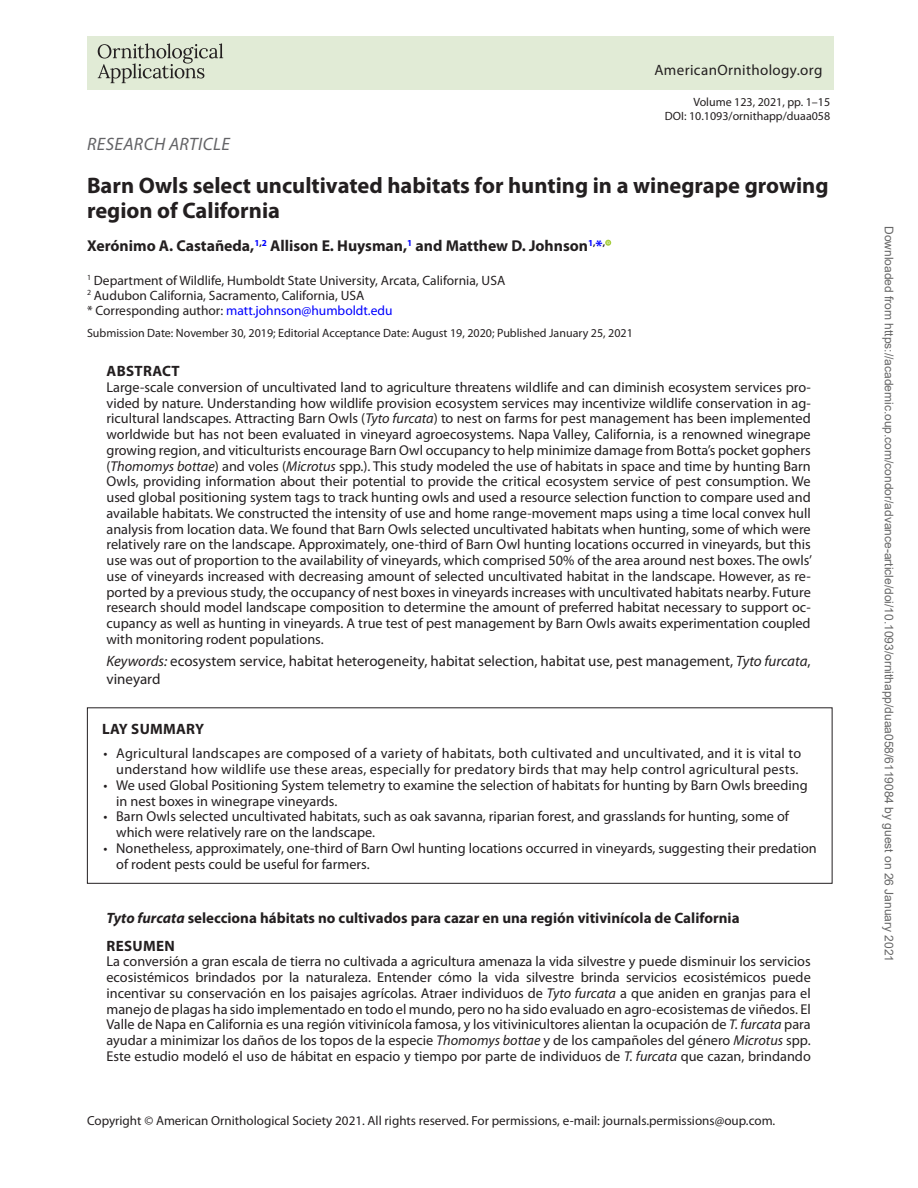
<style>
.page{position:relative;width:918px;height:1188px;background:#fff}
.page>*{position:absolute;margin:0;border:0;box-sizing:border-box;transform-origin:0 0}
.t1{font:700 22.5px/24.8px "Myriad Pro";color:#231f20}
.t2{font:italic 18px "Myriad Pro";letter-spacing:.02em;color:#636366}
.t3{font:700 15.75px "Myriad Pro";color:#231f20}
.t4{font:15px/18px "Myriad Pro";color:#231f20}
.t5{font:700 15px/27.8px "Myriad Pro";color:#231f20}
.t6{font:15px "Myriad Pro";letter-spacing:.025em;color:#231f20}
.t7{font:700 15px "Myriad Pro";letter-spacing:.02em;color:#231f20}
.t8{font:14.25px/15.8px "Myriad Pro";color:#231f20}
.t9{font:14.25px/15.8px "Myriad Pro";letter-spacing:.02em;color:#231f20;text-align:right}
.t10{font:13.5px/15px "Myriad Pro";color:#231f20}
.t11{font:13.2px "Myriad Pro";color:#231f20}
.t12{font:12px/14.2px "Myriad Pro";color:#231f20;text-align:right}
.t13{font:12px "Arial";color:#666}
.s1{color:#00f}
.s2{font-style:italic}
</style>
<div class="page">
<div style="left:87px;top:37px;width:746px;height:53px;background:#e1ebd6"></div>
<svg style="left:98px;top:43px;width:125px;height:40px"></svg>
<svg style="left:605px;top:240px;width:6px;height:6px"></svg>
<div style="left:87px;top:707px;width:745px;height:177px;border:1px solid #231f20"></div>
<p class="t6" style="left:654px;top:61px;width:169px">AmericanOrnithology.org</p>
<p class="t12" style="left:665px;top:95px;width:167px">Volume 123, 2021, pp. 1–15<br>DOI: 10.1093/ornithapp/duaa058</p>
<p class="t2" style="left:87px;top:133px;width:144px">RESEARCH ARTICLE</p>
<h1 class="t1" style="left:87px;top:173px;width:743px">Barn Owls select uncultivated habitats for hunting in a winegrape growing region of California</h1>
<p class="t3" style="left:87px;top:235px;width:520px">Xerónimo A. Castañeda,<sup>1</sup><sup>,</sup><sup>2</sup> Allison E. Huysman,<sup>1</sup> and Matthew D. Johnson<sup>1</sup><sup>,</sup><span class="s1">*</span><sup>,</sup></p>
<p class="t10" style="left:87px;top:272px;width:420px"><sup>1</sup> Department of Wildlife, Humboldt State University, Arcata, California, USA<br><sup>2</sup> Audubon California, Sacramento, California, USA<br>* Corresponding author: <span class="s1">matt.johnson@humboldt.edu</span></p>
<p class="t12" style="left:87px;top:326px;width:547px">Submission Date: November 30, 2019; Editorial Acceptance Date: August 19, 2020; Published January 25, 2021</p>
<p class="t7" style="left:107px;top:361px;width:75px">ABSTRACT</p>
<p class="t8" style="left:106px;top:379px;width:707px;text-align:justify">Large-scale conversion of uncultivated land to agriculture threatens wildlife and can diminish ecosystem services pro&shy;vided by nature. Understanding how wildlife provision ecosystem services may incentivize wildlife conservation in ag&shy;ricultural landscapes. Attracting Barn Owls (<span class="s2">Tyto furcata</span>) to nest on farms for pest management has been implemented worldwide but has not been evaluated in vineyard agroecosystems. Napa Valley, California, is a renowned winegrape growing region, and viticulturists encourage Barn Owl occupancy to help minimize damage from Botta’s pocket gophers (<span class="s2">Thomomys bottae</span>) and voles (<span class="s2">Microtus</span> spp.). This study modeled the use of habitats in space and time by hunting Barn Owls, providing information about their potential to provide the critical ecosystem service of pest consumption. We used global positioning system tags to track hunting owls and used a resource selection function to compare used and available habitats. We constructed the intensity of use and home range-movement maps using a time local convex hull analysis from location data. We found that Barn Owls selected uncultivated habitats when hunting, some of which were relatively rare on the landscape. Approximately, one-third of Barn Owl hunting locations occurred in vineyards, but this use was out of proportion to the availability of vineyards, which comprised 50% of the area around nest boxes. The owls’ use of vineyards increased with decreasing amount of selected uncultivated habitat in the landscape. However, as re&shy;ported by a previous study, the occupancy of nest boxes in vineyards increases with uncultivated habitats nearby. Future research should model landscape composition to determine the amount of preferred habitat necessary to support oc&shy;cupancy as well as hunting in vineyards. A true test of pest management by Barn Owls awaits experimentation coupled with monitoring rodent populations.</p>
<p class="t4" style="left:106px;top:651px;width:706px"><span class="s2">Keywords:</span> ecosystem service, habitat heterogeneity, habitat selection, habitat use, pest management, <span class="s2">Tyto furcata</span>, vineyard</p>
<p class="t7" style="left:102px;top:719px;width:104px">LAY SUMMARY</p>
<p class="t9" style="left:103px;top:746px;width:699px">• Agricultural landscapes are composed of a variety of habitats, both cultivated and uncultivated, and it is vital to understand how wildlife use these areas, especially for predatory birds that may help control agricultural pests.</p>
<p class="t8" style="left:116px;top:777px;width:693px;text-indent:-13px">• We used Global Positioning System telemetry to examine the selection of habitats for hunting by Barn Owls breeding in nest boxes in winegrape vineyards.</p>
<p class="t8" style="left:116px;top:809px;width:674px;text-indent:-13px">• Barn Owls selected uncultivated habitats, such as oak savanna, riparian forest, and grasslands for hunting, some of which were relatively rare on the landscape.</p>
<p class="t8" style="left:116px;top:840px;width:702px;text-indent:-13px">• Nonetheless, approximately, one-third of Barn Owl hunting locations occurred in vineyards, suggesting their predation of rodent pests could be useful for farmers.</p>
<p class="t5" style="left:106px;top:904px;width:635px"><span class="s2">Tyto furcata</span> selecciona hábitats no cultivados para cazar en una región vitivinícola de California<br>RESUMEN</p>
<p class="t8" style="left:106px;top:954px;width:706px;text-align:justify">La conversión a gran escala de tierra no cultivada a agricultura amenaza la vida silvestre y puede disminuir los servicios ecosistémicos brindados por la naturaleza. Entender cómo la vida silvestre brinda servicios ecosistémicos puede incentivar su conservación en los paisajes agrícolas. Atraer individuos de <span class="s2">Tyto furcata</span> a que aniden en granjas para el manejo de plagas ha sido implementado en todo el mundo, pero no ha sido evaluado en agro-ecosistemas de viñedos. El Valle de Napa en California es una región vitivinícola famosa, y los vitivinicultores alientan la ocupación de <span class="s2">T. furcata</span> para ayudar a minimizar los daños de los topos de la especie <span class="s2">Thomomys bottae</span> y de los campañoles del género <span class="s2">Microtus</span> spp.<br>Este estudio modeló el uso de hábitat en espacio y tiempo por parte de individuos de <span class="s2">T. furcata</span> que cazan, brindando</p>
<p class="t11" style="left:87px;top:1112px;width:690px">Copyright © American Ornithological Society 2021. All rights reserved. For permissions, e-mail: journals.permissions@oup.com.</p>
<p class="t13" style="left:893px;top:226px;width:738px;rotate:90deg">Downloaded from https://academic.oup.com/condor/advance-article/doi/10.1093/ornithapp/duaa058/6119084 by guest on 26 January 2021</p>
</div>
